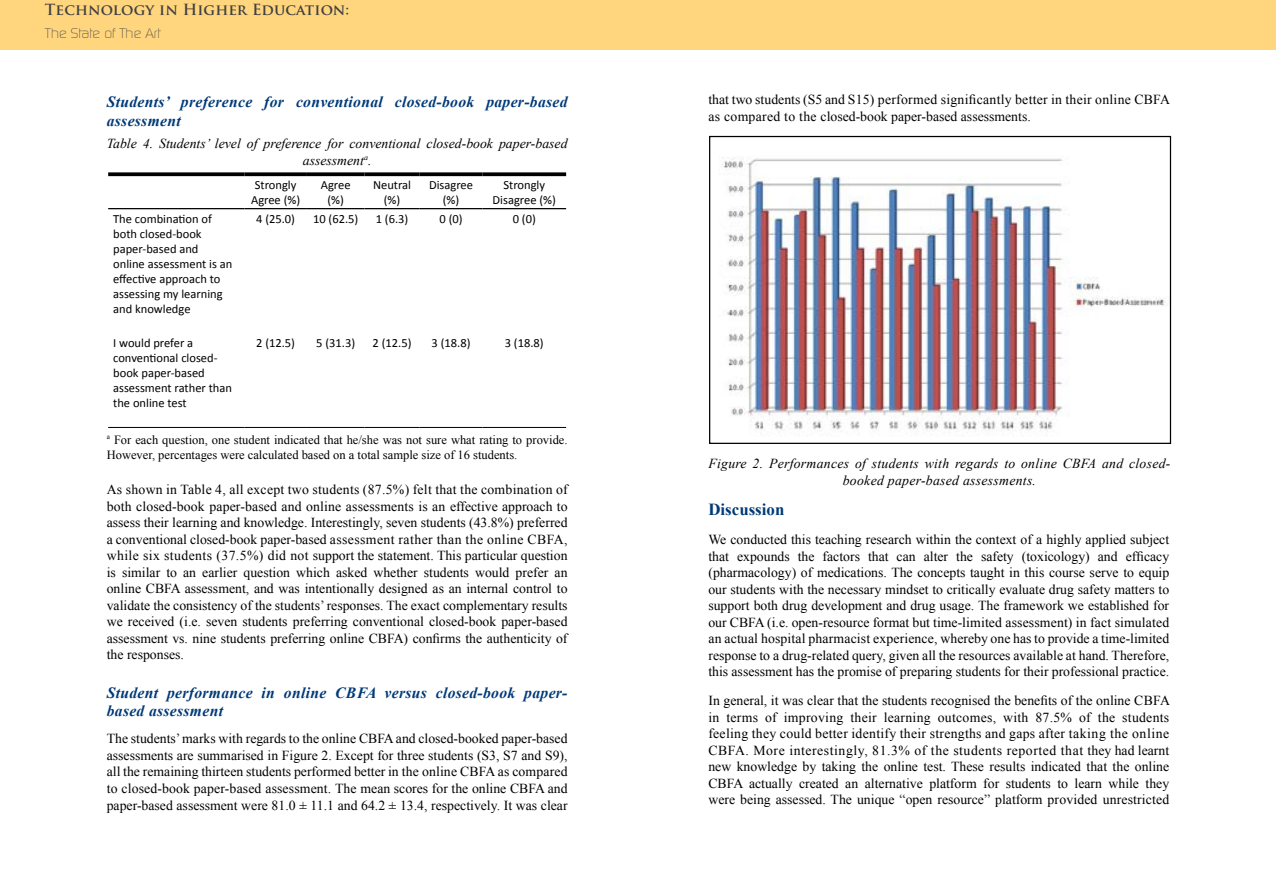
<style>
.page{position:relative;width:1276px;height:886px;background:#fff}
.page>*{position:absolute;margin:0;border:0;box-sizing:border-box;transform-origin:0 0}
.t1{font:700 16.88px "Times New Roman";color:#003a78}
.t2{font:italic 700 15.62px/18.8px "Times New Roman";letter-spacing:.02em;color:#003a78}
.t3{font:700 15px "Trajan Pro";letter-spacing:.01em;color:#414042}
.t4{font:13.75px/16.5px "Times New Roman";color:#000;text-align:justify}
.t5{font:13.75px/16.5px "Times New Roman";letter-spacing:.02em;color:#000}
.t6{font:italic 13.75px/16.5px "Times New Roman";letter-spacing:.02em;color:#000;text-align:center}
.t7{font:italic 13.75px/16.5px "Times New Roman";color:#000;text-align:center}
.t8{font:300 13.75px "Continuum";letter-spacing:.01em;color:#414042}
.t9{font:12.5px/15px "Calibri";color:#000;text-align:center}
.t10{font:12.5px/15px "Times New Roman";color:#000}
</style>
<div class="page">
<div style="left:0;top:0;width:1276px;height:50px;background:#ffd67d"></div>
<svg style="left:108px;top:172px;width:136px;height:4px"></svg>
<svg style="left:244px;top:172px;width:63px;height:4px"></svg>
<svg style="left:307px;top:172px;width:57px;height:4px"></svg>
<svg style="left:364px;top:172px;width:56px;height:4px"></svg>
<svg style="left:420px;top:172px;width:62px;height:4px"></svg>
<svg style="left:482px;top:172px;width:84px;height:4px"></svg>
<hr style="left:108px;top:208px;width:136px;height:1px;background:#000">
<hr style="left:244px;top:208px;width:63px;height:1px;background:#000">
<hr style="left:307px;top:208px;width:57px;height:1px;background:#000">
<hr style="left:364px;top:208px;width:56px;height:1px;background:#000">
<hr style="left:420px;top:208px;width:62px;height:1px;background:#000">
<hr style="left:482px;top:208px;width:84px;height:1px;background:#000">
<hr style="left:108px;top:427px;width:136px;height:1px;background:#000">
<hr style="left:244px;top:427px;width:63px;height:1px;background:#000">
<hr style="left:307px;top:427px;width:57px;height:1px;background:#000">
<hr style="left:364px;top:427px;width:56px;height:1px;background:#000">
<hr style="left:420px;top:427px;width:62px;height:1px;background:#000">
<hr style="left:482px;top:427px;width:84px;height:1px;background:#000">
<img style="left:722px;top:157px;width:444px;height:278px">
<div style="left:709px;top:136px;width:462px;height:308px;border:1px solid #000"></div>
<p class="t3" style="left:45px;top:1px;width:306px">Technology in Higher Education:</p>
<p class="t8" style="left:45px;top:25px;width:117px">The State of The Art</p>
<p class="t2" style="left:107px;top:92px;width:462px">Students’ preference for conventional closed-book paper-based assessment</p>
<p class="t7" style="left:107px;top:135px;width:462px">Table 4. Students’ level of preference for conventional closed-book paper-based assessment<sup>a</sup>.</p>
<p class="t9" style="left:251px;top:177px;width:51px;text-align:left">Strongly<br>Agree (%)</p>
<p class="t9" style="left:321px;top:177px;width:31px">Agree (%)</p>
<p class="t9" style="left:373px;top:177px;width:39px">Neutral (%)</p>
<p class="t9" style="left:429px;top:177px;width:45px">Disagree (%)</p>
<p class="t9" style="left:492px;top:177px;width:65px">Strongly<br>Disagree (%)</p>
<p class="t9" style="left:113px;top:211px;width:121px;text-align:left">The combination of both closed-book paper-based and online assessment is an effective approach to assessing my learning and knowledge</p>
<p class="t9" style="left:256px;top:211px;width:40px">4 (25.0)</p>
<p class="t9" style="left:313px;top:211px;width:47px">10 (62.5)</p>
<p class="t9" style="left:376px;top:211px;width:34px">1 (6.3)</p>
<p class="t9" style="left:439px;top:211px;width:25px">0 (0)</p>
<p class="t9" style="left:513px;top:211px;width:25px">0 (0)</p>
<p class="t9" style="left:113px;top:336px;width:120px;text-align:left">I would prefer a conventional closed&shy;book paper-based assessment rather than the online test</p>
<p class="t9" style="left:256px;top:336px;width:40px">2 (12.5)</p>
<p class="t9" style="left:316px;top:336px;width:40px">5 (31.3)</p>
<p class="t9" style="left:373px;top:336px;width:40px">2 (12.5)</p>
<p class="t9" style="left:431px;top:336px;width:40px">3 (18.8)</p>
<p class="t9" style="left:505px;top:336px;width:40px">3 (18.8)</p>
<p class="t10" style="left:107px;top:432px;width:462px"><sup>a</sup> For each question, one student indicated that he/she was not sure what rating to provide.<br>However, percentages were calculated based on a total sample size of 16 students.</p>
<p class="t4" style="left:107px;top:481px;width:462px">As shown in Table 4, all except two students (87.5%) felt that the combination of both closed-book paper-based and online assessments is an effective approach to assess their learning and knowledge. Interestingly, seven students (43.8%) preferred a conventional closed-book paper-based assessment rather than the online CBFA, while six students (37.5%) did not support the statement. This particular question is similar to an earlier question which asked whether students would prefer an online CBFA assessment, and was intentionally designed as an internal control to validate the consistency of the students’ responses. The exact complementary results we received (i.e. seven students preferring conventional closed-book paper-based assessment vs. nine students preferring online CBFA) confirms the authenticity of the responses.</p>
<p class="t2" style="left:107px;top:682px;width:462px">Student performance in online CBFA versus closed-book paper&shy;based assessment</p>
<p class="t4" style="left:107px;top:730px;width:462px">The students’ marks with regards to the online CBFA and closed-booked paper-based assessments are summarised in Figure 2. Except for three students (S3, S7 and S9), all the remaining thirteen students performed better in the online CBFA as compared to closed-book paper-based assessment. The mean scores for the online CBFA and paper-based assessment were 81.0 ± 11.1 and 64.2 ± 13.4, respectively. It was clear</p>
<p class="t5" style="left:708px;top:91px;width:463px">that two students (S5 and S15) performed significantly better in their online CBFA as compared to the closed-book paper-based assessments.</p>
<p class="t6" style="left:708px;top:455px;width:463px">Figure 2. Performances of students with regards to online CBFA and closed&shy;booked paper-based assessments.</p>
<p class="t1" style="left:708px;top:498px;width:77px">Discussion</p>
<p class="t4" style="left:708px;top:531px;width:462px">We conducted this teaching research within the context of a highly applied subject that expounds the factors that can alter the safety (toxicology) and efficacy (pharmacology) of medications. The concepts taught in this course serve to equip our students with the necessary mindset to critically evaluate drug safety matters to support both drug development and drug usage. The framework we established for our CBFA (i.e. open-resource format but time-limited assessment) in fact simulated an actual hospital pharmacist experience, whereby one has to provide a time-limited response to a drug-related query, given all the resources available at hand. Therefore, this assessment has the promise of preparing students for their professional practice.</p>
<p class="t4" style="left:708px;top:692px;width:463px">In general, it was clear that the students recognised the benefits of the online CBFA in terms of improving their learning outcomes, with 87.5% of the students feeling they could better identify their strengths and gaps after taking the online CBFA. More interestingly, 81.3% of the students reported that they had learnt new knowledge by taking the online test. These results indicated that the online CBFA actually created an alternative platform for students to learn while they were being assessed. The unique “open resource” platform provided unrestricted</p>
</div>
